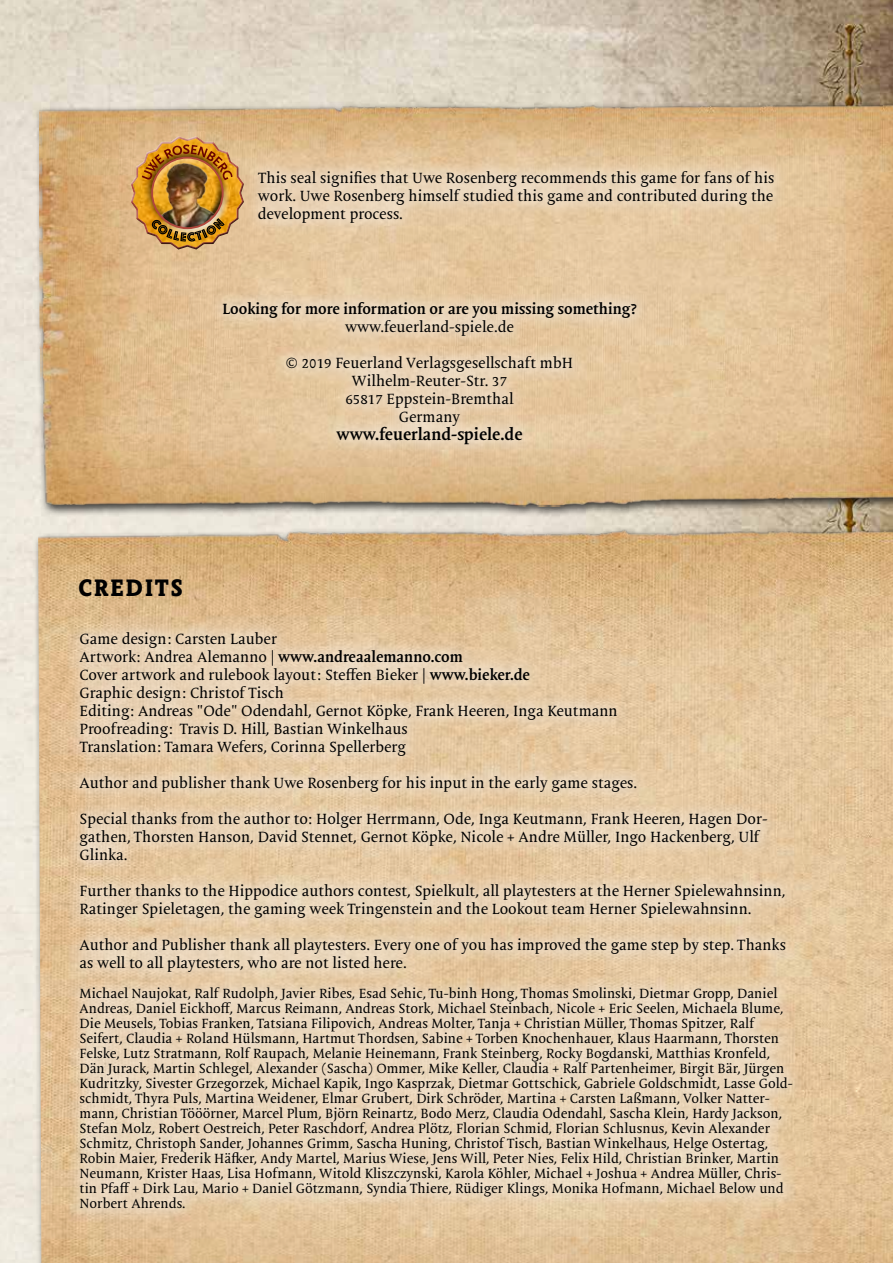
<style>
.page{position:relative;width:893px;height:1263px;background:#fff}
.page>*{position:absolute;margin:0;border:0;box-sizing:border-box;transform-origin:0 0}
.t1{font:24px "Mantika News Extra Bold Disp";letter-spacing:.09em;color:#000}
.t2{font:700 16.5px "Mantika Book Pro";color:#000}
.t3{font:15px/18px "Mantika Book Pro";color:#000}
.t4{font:700 15px "Mantika Book Pro";color:#000}
.t5{font:13.5px/15px "Mantika Book Pro";color:#000}
.s1{font-weight:700}
</style>
<div class="page">
<img style="left:0;top:0;width:893px;height:1263px">
<img style="left:38px;top:527px;width:855px;height:736px">
<div style="left:65px;top:618px;width:742px;height:606px;background:#f3ece3;opacity:.75"></div>
<div style="left:34px;top:100px;width:859px;height:417px;background:#000;opacity:.75"></div>
<img style="left:39px;top:103px;width:854px;height:406px">
<div style="left:208px;top:287px;width:443px;height:172px;background:#f3ece3;opacity:.75"></div>
<div style="left:243px;top:156px;width:546px;height:82px;background:#f3ece3;opacity:.75"></div>
<img style="left:131px;top:136px;width:113px;height:114px">
<p class="t3" style="left:258px;top:169px;width:518px;text-align:justify">This seal signifies that Uwe Rosenberg recommends this game for fans of his work. Uwe Rosenberg himself studied this game and contributed during the development process.</p>
<p class="t4" style="left:222px;top:299px;width:416px">Looking for more information or are you missing something?</p>
<p class="t3" style="left:345px;top:318px;width:170px">www.feuerland-spiele.de</p>
<p class="t3" style="left:286px;top:354px;width:289px;text-align:center">© 2019 Feuerland Verlagsgesellschaft mbH<br>Wilhelm-Reuter-Str. 37<br>65817 Eppstein-Bremthal<br>Germany</p>
<p class="t2" style="left:336px;top:423px;width:188px">www.feuerland-spiele.de</p>
<h1 class="t1" style="left:78px;top:572px;width:106px">CREDITS</h1>
<p class="t3" style="left:80px;top:631px;width:540px">Game design: Carsten Lauber<br>Artwork: Andrea Alemanno | <span class="s1">www.andreaalemanno.com<br></span>Cover artwork and rulebook layout: Steffen Bieker | <span class="s1">www.bieker.de<br></span>Graphic design: Christof Tisch<br>Editing: Andreas "Ode" Odendahl, Gernot Köpke, Frank Heeren, Inga Keutmann Proofreading: Travis D. Hill, Bastian Winkelhaus<br>Translation: Tamara Wefers, Corinna Spellerberg</p>
<p class="t3" style="left:80px;top:775px;width:559px">Author and publisher thank Uwe Rosenberg for his input in the early game stages.</p>
<p class="t3" style="left:80px;top:811px;width:690px">Special thanks from the author to: Holger Herrmann, Ode, Inga Keutmann, Frank Heeren, Hagen Dor&shy;gathen, Thorsten Hanson, David Stennet, Gernot Köpke, Nicole + Andre Müller, Ingo Hackenberg, Ulf<br>Glinka.</p>
<p class="t3" style="left:80px;top:883px;width:707px">Further thanks to the Hippodice authors contest, Spielkult, all playtesters at the Herner Spielewahnsinn,<br>Ratinger Spieletagen, the gaming week Tringenstein and the Lookout team Herner Spielewahnsinn.</p>
<p class="t3" style="left:80px;top:937px;width:708px">Author and Publisher thank all playtesters. Every one of you has improved the game step by step. Thanks as well to all playtesters, who are not listed here.</p>
<p class="t5" style="left:80px;top:987px;width:715px">Michael Naujokat, Ralf Rudolph, Javier Ribes, Esad Sehic, Tu-binh Hong, Thomas Smolinski, Dietmar Gropp, Daniel Andreas, Daniel Eickhoff, Marcus Reimann, Andreas Stork, Michael Steinbach, Nicole + Eric Seelen, Michaela Blume, Die Meusels, Tobias Franken, Tatsiana Filipovich, Andreas Molter, Tanja + Christian Müller, Thomas Spitzer, Ralf Seifert, Claudia + Roland Hülsmann, Hartmut Thordsen, Sabine + Torben Knochenhauer, Klaus Haarmann, Thorsten Felske, Lutz Stratmann, Rolf Raupach, Melanie Heinemann, Frank Steinberg, Rocky Bogdanski, Matthias Kronfeld, Dän Jurack, Martin Schlegel, Alexander (Sascha) Ommer, Mike Keller, Claudia + Ralf Partenheimer, Birgit Bär, Jürgen Kudritzky, Sivester Grzegorzek, Michael Kapik, Ingo Kasprzak, Dietmar Gottschick, Gabriele Goldschmidt, Lasse Gold&shy;schmidt, Thyra Puls, Martina Weidener, Elmar Grubert, Dirk Schröder, Martina + Carsten Laßmann, Volker Natter&shy;mann, Christian Tööörner, Marcel Plum, Björn Reinartz, Bodo Merz, Claudia Odendahl, Sascha Klein, Hardy Jackson, Stefan Molz, Robert Oestreich, Peter Raschdorf, Andrea Plötz, Florian Schmid, Florian Schlusnus, Kevin Alexander Schmitz, Christoph Sander, Johannes Grimm, Sascha Huning, Christof Tisch, Bastian Winkelhaus, Helge Ostertag, Robin Maier, Frederik Häfker, Andy Martel, Marius Wiese, Jens Will, Peter Nies, Felix Hild, Christian Brinker, Martin Neumann, Krister Haas, Lisa Hofmann, Witold Kliszczynski, Karola Köhler, Michael + Joshua + Andrea Müller, Chris&shy;tin Pfaff + Dirk Lau, Mario + Daniel Götzmann, Syndia Thiere, Rüdiger Klings, Monika Hofmann, Michael Below und Norbert Ahrends.</p>
</div>
